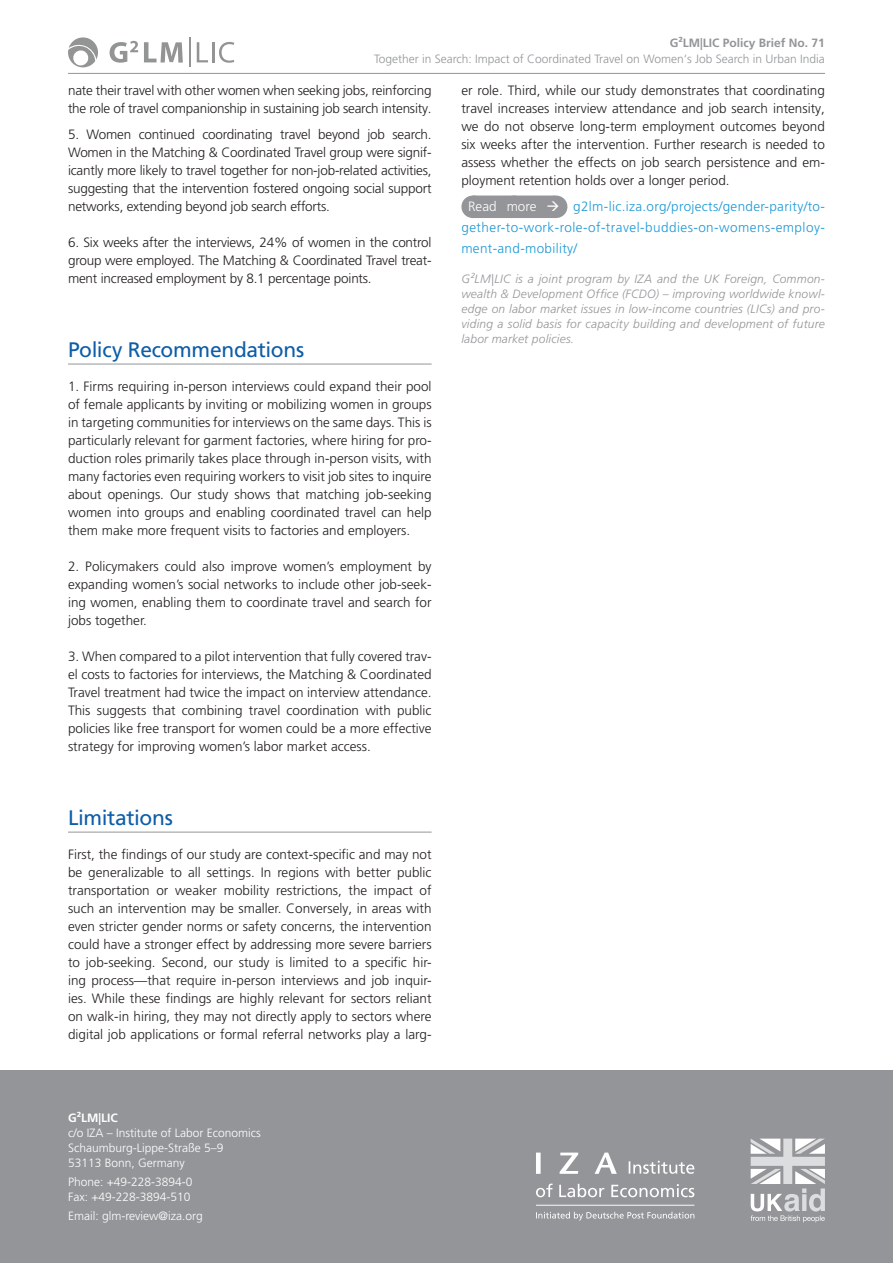
<style>
.page{position:relative;width:893px;height:1263px;background:#fff}
.page>*{position:absolute;margin:0;border:0;box-sizing:border-box;transform-origin:0 0}
.Content___H1{font:21px "Frutiger LT Pro";letter-spacing:-.015em;color:#0d5da8}
.Content___Body_Text{font:300 13.5px/18px "Frutiger LT Pro";color:#231f20;text-align:justify}
.Content___Body_Text-2{font:300 13.5px/21px "Frutiger LT Pro";letter-spacing:.035em;color:#1d99d6;text-align:justify}
.Content___Body_Text-3{font:italic 300 12px/15px "Frutiger LT Pro";letter-spacing:.015em;color:#939598;text-align:justify}
.Imprint{font:300 12px "Frutiger LT Pro";color:#fff}
.Title___Verso{font:300 12px "Frutiger LT Pro";color:#939598}
.Title___Verso-2{font:700 12px "Frutiger LT Pro";color:#939598}
.Imprint-2{font:700 12px "Frutiger LT Pro";color:#fff}
.s1{color:#fff}
</style>
<div class="page">
<div style="left:0;top:1070px;width:893px;height:193px;background:#939598"></div>
<hr style="left:68px;top:73px;width:757px;height:1px;background:#939598">
<svg style="left:536px;top:1152px;width:158px;height:68px"></svg>
<svg style="left:751px;top:1138px;width:74px;height:84px"></svg>
<svg style="left:197px;top:42px;width:11px;height:20px"></svg>
<hr style="left:212px;top:42px;width:3px;height:20px;background:#939595">
<svg style="left:219px;top:42px;width:15px;height:21px"></svg>
<svg style="left:68px;top:37px;width:30px;height:30px"></svg>
<hr style="left:189px;top:37px;width:2px;height:30px;background:#939595">
<svg style="left:144px;top:42px;width:39px;height:21px"></svg>
<svg style="left:110px;top:41px;width:28px;height:22px"></svg>
<hr style="left:68px;top:364px;width:364px;height:1px;background:#939598">
<hr style="left:68px;top:832px;width:364px;height:1px;background:#939598">
<div style="left:473px;top:196px;width:82px;height:22px;background:#939598"></div>
<svg style="left:555px;top:196px;width:1px;height:22px"></svg>
<p class="Title___Verso-2" style="left:670px;top:35px;width:157px">G²LM|LIC Policy Brief No. 71</p>
<p class="Title___Verso" style="left:374px;top:52px;width:452px">Together in Search: Impact of Coordinated Travel on Women‘s Job Search in Urban India</p>
<p class="Content___Body_Text" style="left:68px;top:82px;width:365px">nate their travel with other women when seeking jobs, reinforcing the role of travel companionship in sustaining job search intensity.</p>
<p class="Content___Body_Text" style="left:68px;top:125px;width:365px">5. Women continued coordinating travel beyond job search.<br>Women in the Matching &amp; Coordinated Travel group were signif&shy;icantly more likely to travel together for non-job-related activities, suggesting that the intervention fostered ongoing social support networks, extending beyond job search efforts.</p>
<p class="Content___Body_Text" style="left:68px;top:233px;width:365px">6. Six weeks after the interviews, 24% of women in the control group were employed. The Matching &amp; Coordinated Travel treat&shy;ment increased employment by 8.1 percentage points.</p>
<p class="Content___Body_Text" style="left:461px;top:82px;width:365px">er role. Third, while our study demonstrates that coordinating travel increases interview attendance and job search intensity, we do not observe long-term employment outcomes beyond six weeks after the intervention. Further research is needed to assess whether the effects on job search persistence and em&shy;ployment retention holds over a longer period.</p>
<p class="Content___Body_Text-2" style="left:461px;top:196px;width:365px;text-indent:7px"><span class="s1">Read more</span> <span class="s1">→</span> g2lm-lic.iza.org/projects/gender-parity/to&shy;gether-to-work-role-of-travel-buddies-on-womens-employ&shy;ment-and-mobility/</p>
<p class="Content___Body_Text-3" style="left:461px;top:271px;width:365px">G²LM|LIC is a joint program by IZA and the UK Foreign, Common&shy;wealth &amp; Development Office (FCDO) – improving worldwide knowl&shy;edge on labor market issues in low-income countries (LICs) and pro&shy;viding a solid basis for capacity building and development of future labor market policies.</p>
<p class="Content___H1" style="left:68px;top:338px;width:238px">Policy Recommendations</p>
<p class="Content___Body_Text" style="left:68px;top:377px;width:365px">1. Firms requiring in-person interviews could expand their pool of female applicants by inviting or mobilizing women in groups in targeting communities for interviews on the same days. This is particularly relevant for garment factories, where hiring for pro&shy;duction roles primarily takes place through in-person visits, with many factories even requiring workers to visit job sites to inquire about openings. Our study shows that matching job-seeking women into groups and enabling coordinated travel can help them make more frequent visits to factories and employers.</p>
<p class="Content___Body_Text" style="left:68px;top:557px;width:365px">2. Policymakers could also improve women’s employment by expanding women’s social networks to include other job-seek&shy;ing women, enabling them to coordinate travel and search for jobs together.</p>
<p class="Content___Body_Text" style="left:68px;top:647px;width:365px">3. When compared to a pilot intervention that fully covered trav&shy;el costs to factories for interviews, the Matching &amp; Coordinated Travel treatment had twice the impact on interview attendance.<br>This suggests that combining travel coordination with public policies like free transport for women could be a more effective strategy for improving women’s labor market access.</p>
<p class="Content___H1" style="left:68px;top:806px;width:106px">Limitations</p>
<p class="Content___Body_Text" style="left:68px;top:845px;width:365px">First, the findings of our study are context-specific and may not be generalizable to all settings. In regions with better public transportation or weaker mobility restrictions, the impact of such an intervention may be smaller. Conversely, in areas with even stricter gender norms or safety concerns, the intervention could have a stronger effect by addressing more severe barriers to job-seeking. Second, our study is limited to a specific hir&shy;ing process—that require in-person interviews and job inquir&shy;ies. While these findings are highly relevant for sectors reliant on walk-in hiring, they may not directly apply to sectors where digital job applications or formal referral networks play a larg-</p>
<p class="Imprint-2" style="left:68px;top:1110px;width:51px">G²LM|LIC</p>
<p class="Imprint" style="left:68px;top:1126px;width:194px">c/o IZA – Institute of Labor Economics</p>
<p class="Imprint" style="left:68px;top:1141px;width:157px">Schaumburg-Lippe-Straße 5–9</p>
<p class="Imprint" style="left:68px;top:1156px;width:118px">53113 Bonn, Germany</p>
<p class="Imprint" style="left:68px;top:1175px;width:126px">Phone: +49-228-3894-0</p>
<p class="Imprint" style="left:68px;top:1190px;width:124px">Fax: +49-228-3894-510</p>
<p class="Imprint" style="left:68px;top:1209px;width:136px">Email: glm-review@iza.org</p>
</div>
